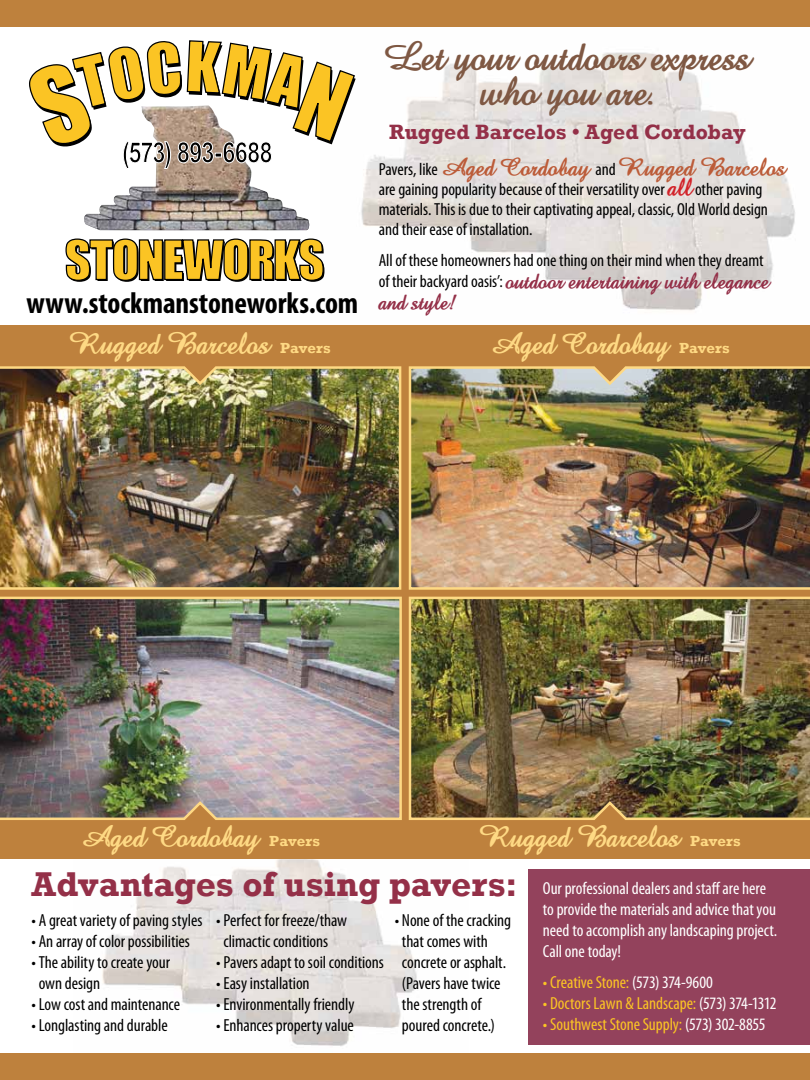
<style>
.page{position:relative;width:810px;height:1080px;background:#fff}
.page>*{position:absolute;margin:0;border:0;box-sizing:border-box;transform-origin:0 0}
.t1{font:700 40px/35px "Amaze";letter-spacing:-.005em;color:#7f5843;text-align:center}
.t2{font:700 35.25px "Rockwell";letter-spacing:-.005em;color:#943048}
.t3{font:700 30px "Amaze";color:#fed984}
.t4{font:700 condensed 30px "Myriad Pro";letter-spacing:-.005em;color:#000}
.t5{font:700 25px "Amaze";color:#bc5c39}
.t6{font:700 22.5px/21.2px "Amaze";letter-spacing:-.005em;color:#943048}
.t7{font:700 21.25px "Rockwell";color:#943048}
.t8{font:condensed 17.5px/21px "Myriad Pro";letter-spacing:-.005em;color:#000}
.t9{font:condensed 17.5px/21px "Myriad Pro";letter-spacing:-.005em;color:#fff}
.t10{font:condensed 17.5px "Myriad Pro";letter-spacing:-.005em;color:#fbc424}
.s1{font-family:"Rockwell";font-size:15px}
.s2{font-family:"Myriad Pro";font-weight:400;font-stretch:condensed;font-size:17.5px;color:#000}
.s3{font-family:"Amaze";font-weight:700;font-stretch:normal;font-size:25px;color:#d2232a}
.s4{color:#fff}
</style>
<div class="page">
<img style="left:321px;top:52px;width:489px;height:274px">
<img style="left:102px;top:859px;width:315px;height:187px">
<div style="left:0;top:326px;width:810px;height:533px;background:#be813d"></div>
<div style="left:0;top:0;width:810px;height:27px;background:#be813d"></div>
<div style="left:0;top:1053px;width:810px;height:27px;background:#be813d"></div>
<div style="left:529px;top:870px;width:281px;height:175px;background:#93425c"></div>
<img style="left:0;top:366px;width:402px;height:224px">
<img style="left:408px;top:596px;width:402px;height:224px">
<img style="left:408px;top:366px;width:402px;height:224px">
<img style="left:0;top:596px;width:402px;height:224px">
<img style="left:84px;top:169px;width:225px;height:61px">
<svg style="left:65px;top:238px;width:259px;height:48px"></svg>
<svg style="left:29px;top:40px;width:327px;height:129px"></svg>
<h1 class="t1" style="left:385px;top:37px;width:367px">Let your outdoors express who you are.</h1>
<p class="t7" style="left:389px;top:119px;width:358px">Rugged Barcelos • Aged Cordobay</p>
<h3 class="t4" style="left:26px;top:284px;width:333px">www.stockmanstoneworks.com</h3>
<h3 class="t3" style="left:69px;top:323px;width:263px">Rugged Barcelos <span class="s1">Pavers</span></h3>
<h3 class="t5" style="left:379px;top:150px;width:408px"><span class="s2">Pavers, like</span> Aged Cordobay <span class="s2">and</span> Rugged Barcelos</h3>
<p class="t8" style="left:379px;top:179px;width:391px;line-height:20px">are gaining popularity because of their versatility over <span class="s3">all</span> other paving materials. This is due to their captivating appeal, classic, Old World design and their ease of installation.</p>
<p class="t8" style="left:379px;top:250px;width:386px">All of these homeowners had one thing on their mind when they dreamt</p>
<p class="t6" style="left:379px;top:269px;width:392px"><span class="s2">of their backyard oasis’:</span> outdoor entertaining with elegance and style!</p>
<h3 class="t3" style="left:490px;top:323px;width:241px">Aged Cordobay <span class="s1">Pavers</span></h3>
<h3 class="t3" style="left:80px;top:817px;width:241px">Aged Cordobay <span class="s1">Pavers</span></h3>
<h2 class="t2" style="left:31px;top:863px;width:488px">Advantages of using pavers:</h2>
<h3 class="t3" style="left:479px;top:817px;width:263px">Rugged Barcelos <span class="s1">Pavers</span></h3>
<p class="t9" style="left:543px;top:877px;width:236px">Our professional dealers and staff are here to provide the materials and advice that you need to accomplish any landscaping project.<br>Call one today!</p>
<p class="t10" style="left:543px;top:972px;width:172px">• Creative Stone: <span class="s4">(573) 374-9600</span></p>
<p class="t10" style="left:543px;top:993px;width:235px">• Doctors Lawn &amp; Landscape: <span class="s4">(573) 374-1312</span></p>
<p class="t10" style="left:543px;top:1014px;width:224px">• Southwest Stone Supply: <span class="s4">(573) 302-8855</span></p>
<p class="t8" style="left:31px;top:910px;width:173px">• A great variety of paving styles</p>
<p class="t8" style="left:31px;top:931px;width:160px">• An array of color possibilities</p>
<p class="t8" style="left:39px;top:952px;width:133px;text-indent:-7px">• The ability to create your own design</p>
<p class="t8" style="left:31px;top:994px;width:150px">• Low cost and maintenance</p>
<p class="t8" style="left:31px;top:1015px;width:138px">• Longlasting and durable</p>
<p class="t8" style="left:223px;top:910px;width:125px;text-indent:-7px">• Perfect for freeze/thaw climactic conditions</p>
<p class="t8" style="left:216px;top:952px;width:169px">• Pavers adapt to soil conditions</p>
<p class="t8" style="left:216px;top:973px;width:95px">• Easy installation</p>
<p class="t8" style="left:216px;top:994px;width:140px">• Environmentally friendly</p>
<p class="t8" style="left:216px;top:1015px;width:139px">• Enhances property value</p>
<p class="t8" style="left:402px;top:910px;width:111px;text-indent:-7px">• None of the cracking that comes with concrete or asphalt. (Pavers have twice the strength of poured concrete.)</p>
</div>
